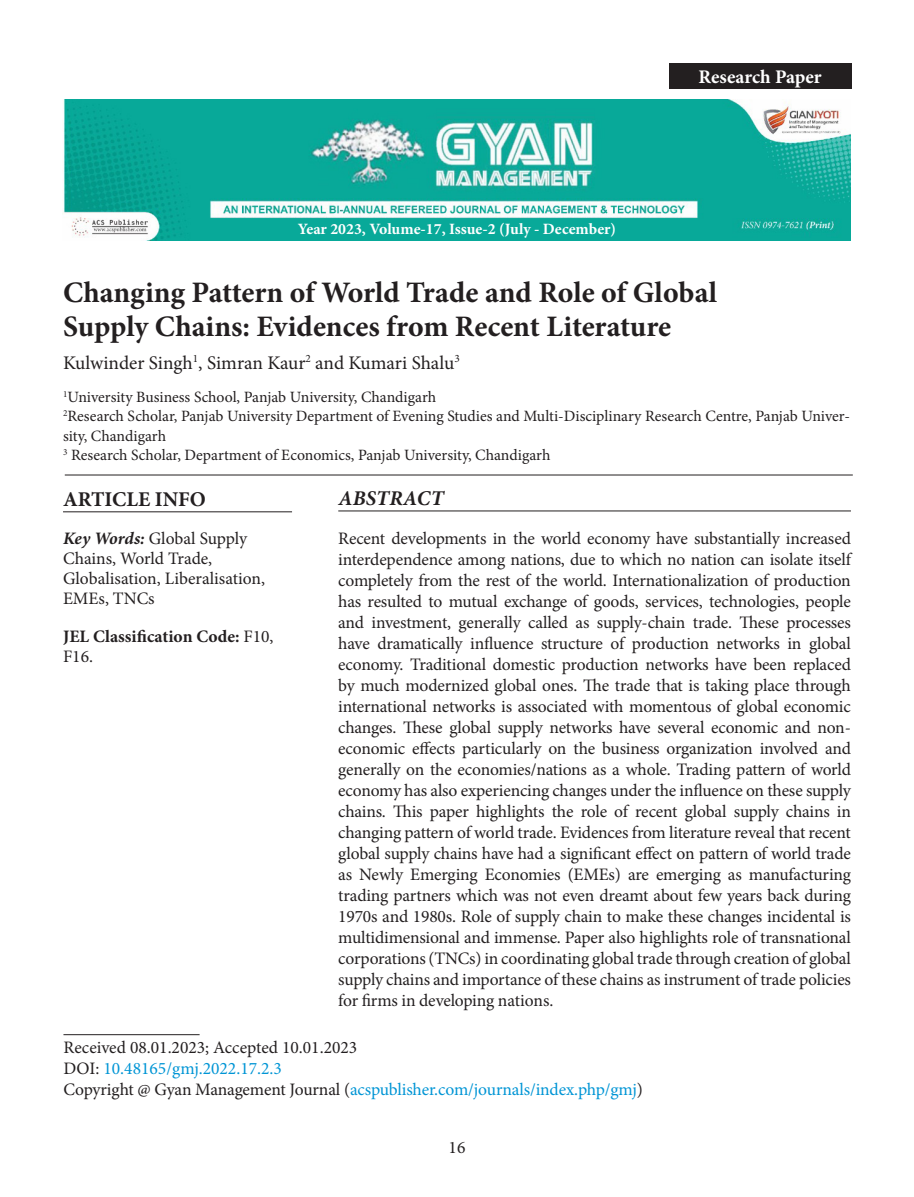
<style>
.page{position:relative;width:914px;height:1197px;background:#fff}
.page>*{position:absolute;margin:0;border:0;box-sizing:border-box;transform-origin:0 0}
.article_title{font:700 29.75px/33.2px "Minion Pro";letter-spacing:-.005em;color:#231f20}
.Article_Info{font:700 21px "Minion Pro";color:#231f20}
.Abstract{font:italic 700 21px "Minion Pro";letter-spacing:.01em;color:#231f20}
.author_name{font:19.25px "Minion Pro";letter-spacing:-.005em;color:#231f20}
.t1{font:700 19.25px "Minion Pro";letter-spacing:-.005em;color:#fff}
.abstract_text{font:17.5px/21px "Minion Pro";letter-spacing:-.01em;color:#231f20;text-align:justify}
.Email_Section{font:17.5px "Minion Pro";letter-spacing:-.01em;color:#0095d5}
.Article_info_text{font:17.5px/20.1px "Minion Pro";color:#231f20}
.Corresponding_author{font:17.5px "Minion Pro";color:#231f20}
.Article_info_text-2{font:700 17.5px/20.1px "Minion Pro";color:#231f20}
.author-affil{font:15.75px/19.2px "Minion Pro";letter-spacing:-.005em;color:#231f20}
.t2{font:700 15.75px "Minion Pro";color:#fff}
.s1{color:#231f20}
.s2{font-weight:700;font-style:italic}
.s3{font-weight:400}
</style>
<div class="page">
<img style="left:63px;top:99px;width:787px;height:141px">
<hr style="left:338px;top:511px;width:512px;height:1px;background:#231f20">
<hr style="left:63px;top:1034px;width:137px;height:1px;background:#231f20">
<div style="left:668px;top:63px;width:183px;height:26px;background:#231f20"></div>
<hr style="left:63px;top:511px;width:229px;height:1px;background:#231f20">
<hr style="left:65px;top:475px;width:787px;height:1px;background:#231f20">
<p class="t2" style="left:298px;top:218px;width:320px">Year 2023, Volume-17, Issue-2 (July - December)</p>
<p class="t1" style="left:698px;top:64px;width:125px">Research Paper</p>
<p class="article_title" style="left:63px;top:276px;width:655px">Changing Pattern of World Trade and Role of Global<br>Supply Chains: Evidences from Recent Literature</p>
<p class="author_name" style="left:63px;top:350px;width:398px">Kulwinder Singh<sup>1</sup>, Simran Kaur<sup>2</sup> and Kumari Shalu<sup>3</sup></p>
<p class="author-affil" style="left:63px;top:387px;width:374px"><sup>1</sup>University Business School, Panjab University, Chandigarh</p>
<p class="author-affil" style="left:63px;top:407px;width:788px"><sup>2</sup>Research Scholar, Panjab University Department of Evening Studies and Multi-Disciplinary Research Centre, Panjab Univer&shy;sity, Chandigarh</p>
<p class="author-affil" style="left:63px;top:445px;width:489px"><sup>3</sup> Research Scholar, Department of Economics, Panjab University, Chandigarh</p>
<p class="Abstract" style="left:338px;top:484px;width:107px">ABSTRACT</p>
<p class="abstract_text" style="left:338px;top:528px;width:514px">Recent developments in the world economy have substantially increased interdependence among nations, due to which no nation can isolate itself completely from the rest of the world. Internationalization of production has resulted to mutual exchange of goods, services, technologies, people and investment, generally called as supply-chain trade. These processes have dramatically influence structure of production networks in global economy. Traditional domestic production networks have been replaced by much modernized global ones. The trade that is taking place through international networks is associated with momentous of global economic changes. These global supply networks have several economic and non&shy;economic effects particularly on the business organization involved and generally on the economies/nations as a whole. Trading pattern of world economy has also experiencing changes under the influence on these supply chains. This paper highlights the role of recent global supply chains in changing pattern of world trade. Evidences from literature reveal that recent global supply chains have had a significant effect on pattern of world trade as Newly Emerging Economies (EMEs) are emerging as manufacturing trading partners which was not even dreamt about few years back during 1970s and 1980s. Role of supply chain to make these changes incidental is multidimensional and immense. Paper also highlights role of transnational corporations (TNCs) in coordinating global trade through creation of global supply chains and importance of these chains as instrument of trade policies for firms in developing nations.</p>
<p class="Corresponding_author" style="left:63px;top:1035px;width:295px">Received 08.01.2023; Accepted 10.01.2023</p>
<p class="Email_Section" style="left:63px;top:1056px;width:220px"><span class="s1">DOI:</span> 10.48165/gmj.2022.17.2.3</p>
<p class="Email_Section" style="left:63px;top:1077px;width:581px"><span class="s1">Copyright @ Gyan Management Journal (</span>acspublisher.com/journals/index.php/gmj<span class="s1">)</span></p>
<p class="Article_Info" style="left:63px;top:485px;width:144px">ARTICLE INFO</p>
<p class="Article_info_text" style="left:63px;top:528px;width:203px"><span class="s2">Key Words:</span> Global Supply<br>Chains, World Trade,<br>Globalisation, Liberalisation,<br>EMEs, TNCs</p>
<p class="Article_info_text-2" style="left:63px;top:626px;width:212px">JEL Classification Code: <span class="s3">F10,<br>F16.</span></p>
<p class="abstract_text" style="left:448px;top:1137px;width:18px">16</p>
</div>
